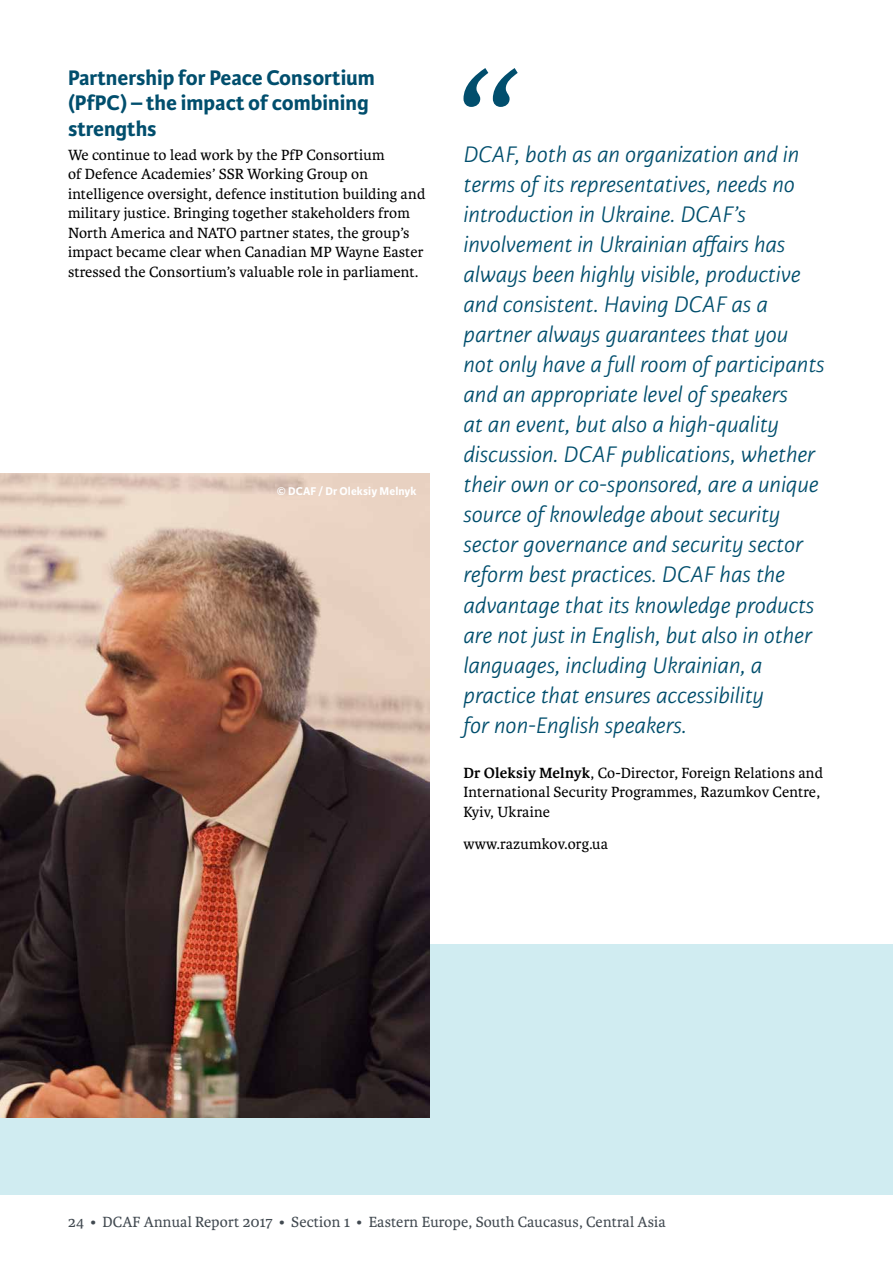
<style>
.page{position:relative;width:893px;height:1263px;background:#fff}
.page>*{position:absolute;margin:0;border:0;box-sizing:border-box;transform-origin:0 0}
.t1{font:italic 300 24px/30px "Karmina Sans";letter-spacing:.005em;color:#014e6d}
.t2{font:700 22.5px/25.5px "Karmina Sans";color:#014e6d}
.t3{font:15.75px/19.5px "Karmina";letter-spacing:.01em;color:#000}
.t4{font:15.75px "Karmina";letter-spacing:.01em;color:#414950}
.t5{font:700 12px "Karmina Sans";letter-spacing:.01em;color:#fff}
.s1{font-weight:700}
</style>
<div class="page">
<svg style="left:463px;top:68px;width:55px;height:39px"></svg>
<div style="left:0;top:944px;width:893px;height:251px;background:#d0ecf1"></div>
<img style="left:0;top:473px;width:429px;height:645px">
<p class="t2" style="left:68px;top:65px;width:308px">Partnership for Peace Consortium (PfPC) – the impact of combining strengths</p>
<p class="t3" style="left:68px;top:145px;width:359px">We continue to lead work by the PfP Consortium<br>of Defence Academies’ SSR Working Group on intelligence oversight, defence institution building and military justice. Bringing together stakeholders from North America and NATO partner states, the group’s impact became clear when Canadian MP Wayne Easter stressed the Consortium’s valuable role in parliament.</p>
<p class="t1" style="left:463px;top:140px;width:363px">DCAF, both as an organization and in terms of its representatives, needs no introduction in Ukraine. DCAF’s involvement in Ukrainian affairs has always been highly visible, productive and consistent. Having DCAF as a partner always guarantees that you<br>not only have a full room of participants and an appropriate level of speakers<br>at an event, but also a high-quality discussion. DCAF publications, whether their own or co-sponsored, are a unique source of knowledge about security sector governance and security sector reform best practices. DCAF has the advantage that its knowledge products are not just in English, but also in other languages, including Ukrainian, a practice that ensures accessibility<br>for non-English speakers.</p>
<p class="t3" style="left:463px;top:763px;width:361px"><span class="s1">Dr Oleksiy Melnyk</span>, Co-Director, Foreign Relations and<br>International Security Programmes, Razumkov Centre,<br>Kyiv, Ukraine</p>
<p class="t3" style="left:463px;top:834px;width:146px">www.razumkov.org.ua</p>
<p class="t5" style="left:277px;top:484px;width:141px">© DCAF / Dr Oleksiy Melnyk</p>
<p class="t4" style="left:68px;top:1213px;width:599px">24 • DCAF Annual Report 2017 • Section 1 • Eastern Europe, South Caucasus, Central Asia</p>
</div>
